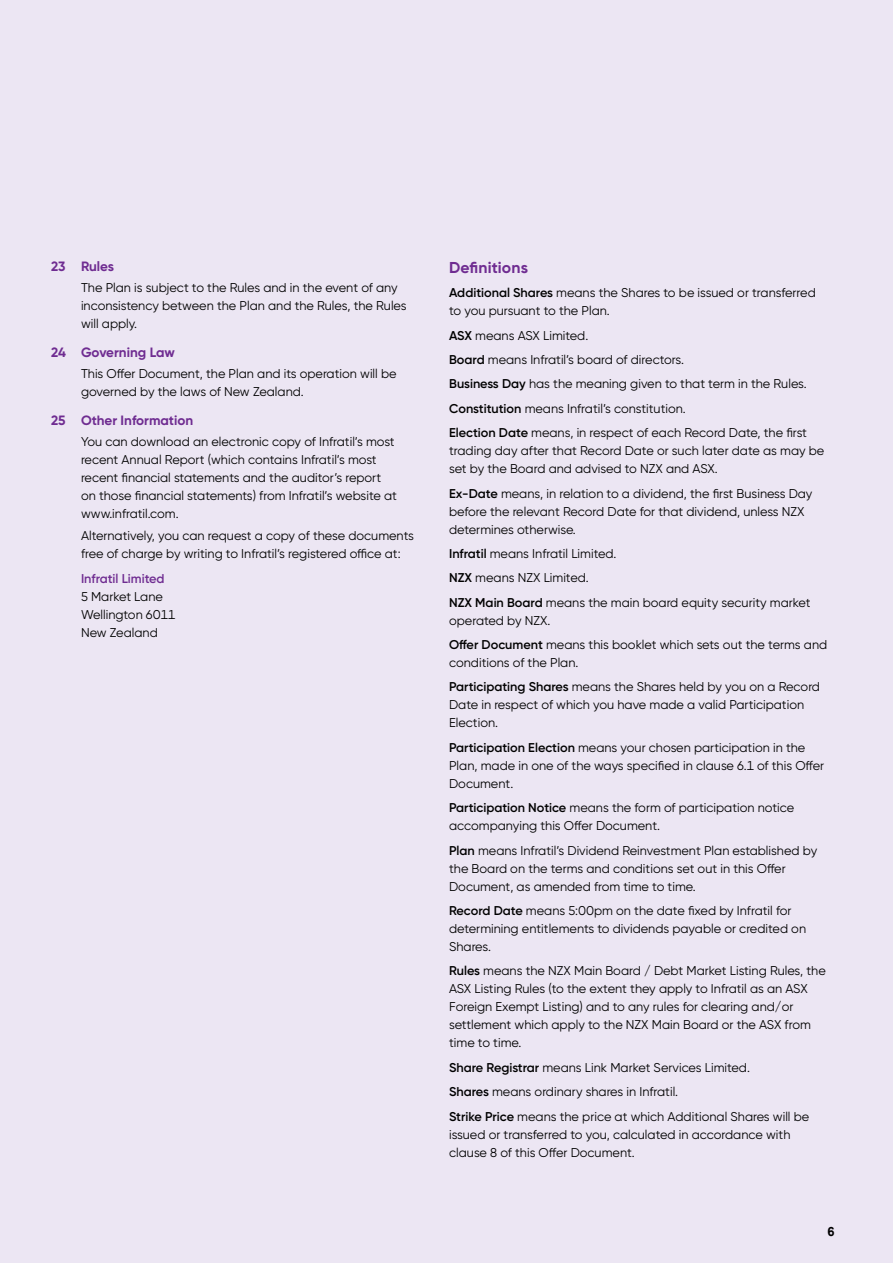
<style>
.page{position:relative;width:893px;height:1263px;background:#ece6f3}
.page>*{position:absolute;margin:0;border:0;box-sizing:border-box;transform-origin:0 0}
.t1{font:700 15.75px "Gilroy";letter-spacing:.01em;color:#6f2c91}
.t2{font:700 13.5px "Gilroy";color:#6f2c91}
.t3{font:12.75px/18px "Gilroy";color:#000}
.t4{font:600 12.75px "Gilroy";color:#6f2c91}
.t5{font:700 12.75px "Arial";color:#000}
.s1{font-weight:600}
</style>
<div class="page">
<p class="t2" style="left:51px;top:258px;width:65px">23 Rules</p>
<p class="t3" style="left:81px;top:279px;width:327px">The Plan is subject to the Rules and in the event of any inconsistency between the Plan and the Rules, the Rules will apply.</p>
<p class="t2" style="left:51px;top:344px;width:125px">24 Governing Law</p>
<p class="t3" style="left:81px;top:364px;width:317px">This Offer Document, the Plan and its operation will be governed by the laws of New Zealand.</p>
<p class="t2" style="left:51px;top:411px;width:144px">25 Other Information</p>
<p class="t3" style="left:81px;top:432px;width:317px">You can download an electronic copy of Infratil’s most recent Annual Report (which contains Infratil’s most recent financial statements and the auditor’s report on those financial statements) from Infratil’s website at www.infratil.com.</p>
<p class="t3" style="left:81px;top:527px;width:334px">Alternatively, you can request a copy of these documents free of charge by writing to Infratil’s registered office at:</p>
<p class="t4" style="left:81px;top:570px;width:85px">Infratil Limited</p>
<p class="t3" style="left:81px;top:587px;width:96px">5 Market Lane<br>Wellington 6011<br>New Zealand</p>
<p class="t1" style="left:449px;top:257px;width:80px">Definitions</p>
<p class="t3" style="left:449px;top:284px;width:368px"><span class="s1">Additional Shares</span> means the Shares to be issued or transferred to you pursuant to the Plan.</p>
<p class="t3" style="left:449px;top:323px;width:359px;line-height:24.5px"><span class="s1">ASX</span> means ASX Limited.<br><span class="s1">Board</span> means Infratil’s board of directors.<br><span class="s1">Business Day</span> has the meaning given to that term in the Rules.<br><span class="s1">Constitution</span> means Infratil’s constitution.<br><span class="s1">Election Date</span> means, in respect of each Record Date, the first</p>
<p class="t3" style="left:449px;top:442px;width:377px">trading day after that Record Date or such later date as may be set by the Board and advised to NZX and ASX.</p>
<p class="t3" style="left:449px;top:484px;width:365px"><span class="s1">Ex-Date</span> means, in relation to a dividend, the first Business Day before the relevant Record Date for that dividend, unless NZX determines otherwise.</p>
<p class="t3" style="left:449px;top:541px;width:363px;line-height:24.5px"><span class="s1">Infratil</span> means Infratil Limited.<br><span class="s1">NZX</span> means NZX Limited.<br><span class="s1">NZX Main Board</span> means the main board equity security market</p>
<p class="t3" style="left:449px;top:608px;width:380px;line-height:24.5px">operated by NZX.<br><span class="s1">Offer Document</span> means this booklet which sets out the terms and</p>
<p class="t3" style="left:449px;top:650px;width:372px;line-height:24.5px">conditions of the Plan.<br><span class="s1">Participating Shares</span> means the Shares held by you on a Record</p>
<p class="t3" style="left:449px;top:696px;width:357px">Date in respect of which you have made a valid Participation<br>Election.</p>
<p class="t3" style="left:449px;top:738px;width:377px"><span class="s1">Participation Election</span> means your chosen participation in the<br>Plan, made in one of the ways specified in clause 6.1 of this Offer<br>Document.</p>
<p class="t3" style="left:449px;top:799px;width:347px"><span class="s1">Participation Notice</span> means the form of participation notice accompanying this Offer Document.</p>
<p class="t3" style="left:449px;top:841px;width:370px"><span class="s1">Plan</span> means Infratil’s Dividend Reinvestment Plan established by the Board on the terms and conditions set out in this Offer<br>Document, as amended from time to time.</p>
<p class="t3" style="left:449px;top:901px;width:358px"><span class="s1">Record Date</span> means 5:00pm on the date fixed by Infratil for determining entitlements to dividends payable or credited on<br>Shares.</p>
<p class="t3" style="left:449px;top:962px;width:378px"><span class="s1">Rules</span> means the NZX Main Board / Debt Market Listing Rules, the ASX Listing Rules (to the extent they apply to Infratil as an ASX Foreign Exempt Listing) and to any rules for clearing and/or settlement which apply to the NZX Main Board or the ASX from time to time.</p>
<p class="t3" style="left:449px;top:1055px;width:362px;line-height:24.5px"><span class="s1">Share Registrar</span> means Link Market Services Limited.<br><span class="s1">Shares</span> means ordinary shares in Infratil.<br><span class="s1">Strike Price</span> means the price at which Additional Shares will be</p>
<p class="t3" style="left:449px;top:1125px;width:343px">issued or transferred to you, calculated in accordance with clause 8 of this Offer Document.</p>
<p class="t5" style="left:827px;top:1223px;width:9px">6</p>
</div>
